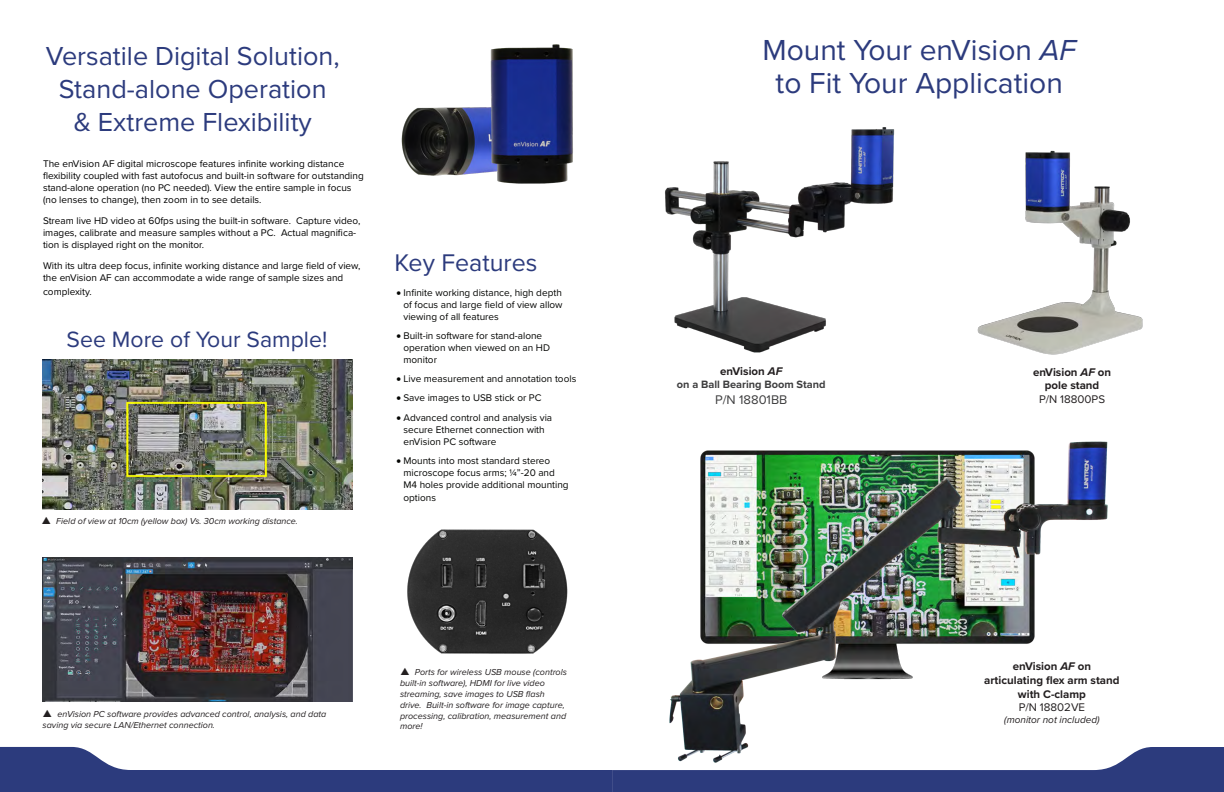
<style>
.page{position:relative;width:1224px;height:792px;background:#fff}
.page>*{position:absolute;margin:0;border:0;box-sizing:border-box;transform-origin:0 0}
.t1{font:30px "Proxima Nova";color:#2c3b7d}
.t2{font:27px "Proxima Nova";color:#2c3b7d}
.t3{font:25px "Proxima Nova";color:#2c3b7d}
.t4{font:23px "Proxima Nova";color:#2c3b7d}
.t5{font:13px "Proxima Nova";color:#3e3e3f}
.t6{font:700 11.5px "Proxima Nova";color:#231f20}
.t7{font:11.5px "Proxima Nova";color:#231f20}
.t8{font:700 11px "Proxima Nova";color:#3e3e3f}
.t9{font:10px/12px "Proxima Nova";color:#000}
.t10{font:10px/12px "Proxima Nova";color:#040503}
.t11{font:italic 10px "Proxima Nova";color:#231f20}
.t12{font:italic 9px/10.8px "Proxima Nova";color:#231f20}
.s1{font-style:italic}
</style>
<div class="page">
<img style="left:669px;top:441px;width:439px;height:306px">
<img style="left:977px;top:150px;width:166px;height:205px">
<img style="left:665px;top:127px;width:230px;height:225px">
<svg style="left:0;top:747px;width:1224px;height:45px"></svg>
<img style="left:401px;top:44px;width:172px;height:140px">
<img style="left:407px;top:529px;width:161px;height:125px">
<img style="left:43px;top:558px;width:310px;height:144px">
<img style="left:42px;top:360px;width:310px;height:149px">
<p class="t2" style="left:46px;top:36px;width:295px">Versatile Digital Solution,</p>
<p class="t2" style="left:59px;top:69px;width:269px">Stand-alone Operation</p>
<p class="t2" style="left:74px;top:102px;width:240px">&amp; Extreme Flexibility</p>
<p class="t9" style="left:43px;top:157px;width:322px">The enVision AF digital microscope features infinite working distance flexibility coupled with fast autofocus and built-in software for outstanding stand-alone operation (no PC needed). View the entire sample in focus (no lenses to change), then zoom in to see details.</p>
<p class="t9" style="left:43px;top:214px;width:319px">Stream live HD video at 60fps using the built-in software. Capture video, images, calibrate and measure samples without a PC. Actual magnifica&shy;tion is displayed right on the monitor.</p>
<p class="t9" style="left:43px;top:259px;width:319px">With its ultra deep focus, infinite working distance and large field of view, the enVision AF can accommodate a wide range of sample sizes and</p>
<p class="t9" style="left:43px;top:285px;width:50px">complexity.</p>
<p class="t4" style="left:67px;top:322px;width:262px">See More of Your Sample!</p>
<p class="t12" style="left:56px;top:515px;width:243px">Field of view at 10cm (yellow box) Vs. 30cm working distance.</p>
<p class="t3" style="left:394px;top:244px;width:145px">Key Features</p>
<p class="t10" style="left:403px;top:286px;width:161px;text-align:justify;text-indent:-7px">• Infinite working distance, high depth of focus and large field of view allow viewing of all features</p>
<p class="t10" style="left:403px;top:329px;width:148px;text-indent:-7px">• Built-in software for stand-alone operation when viewed on an HD monitor</p>
<p class="t10" style="left:396px;top:373px;width:181px">• Live measurement and annotation tools</p>
<p class="t10" style="left:396px;top:392px;width:147px">• Save images to USB stick or PC</p>
<p class="t10" style="left:403px;top:411px;width:150px;text-indent:-7px">• Advanced control and analysis via secure Ethernet connection with enVision PC software</p>
<p class="t10" style="left:403px;top:454px;width:167px;text-indent:-7px">• Mounts into most standard stereo microscope focus arms; ¼”-20 and<br>M4 holes provide additional mounting</p>
<p class="t10" style="left:403px;top:491px;width:34px">options</p>
<p class="t12" style="left:43px;top:709px;width:285px;text-indent:15px">enVision PC software provides advanced control, analysis, and data saving via secure LAN/Ethernet connection.</p>
<p class="t12" style="left:400px;top:667px;width:168px;text-indent:15px">Ports for wireless USB mouse (controls built-in software), HDMI for live video streaming, save images to USB flash drive. Built-in software for image capture, processing, calibration, measurement and more!</p>
<p class="t1" style="left:762px;top:27px;width:315px">Mount Your enVision <span class="s1">AF</span></p>
<p class="t1" style="left:776px;top:60px;width:289px">to Fit Your Application</p>
<p class="t6" style="left:720px;top:363px;width:63px">enVision <span class="s1">AF</span></p>
<p class="t8" style="left:677px;top:376px;width:150px">on a Ball Bearing Boom Stand</p>
<p class="t5" style="left:715px;top:390px;width:74px">P/N 18801BB</p>
<p class="t6" style="left:1033px;top:363px;width:80px">enVision <span class="s1">AF</span> on</p>
<p class="t6" style="left:1045px;top:377px;width:56px">pole stand</p>
<p class="t7" style="left:1039px;top:391px;width:68px">P/N 18800PS</p>
<p class="t6" style="left:1013px;top:658px;width:80px">enVision <span class="s1">AF</span> on</p>
<p class="t6" style="left:984px;top:671px;width:137px">articulating flex arm stand</p>
<p class="t6" style="left:1018px;top:685px;width:70px">with C-clamp</p>
<p class="t7" style="left:1019px;top:699px;width:68px">P/N 18802VE</p>
<p class="t11" style="left:1004px;top:713px;width:97px">(monitor not included)</p>
</div>
